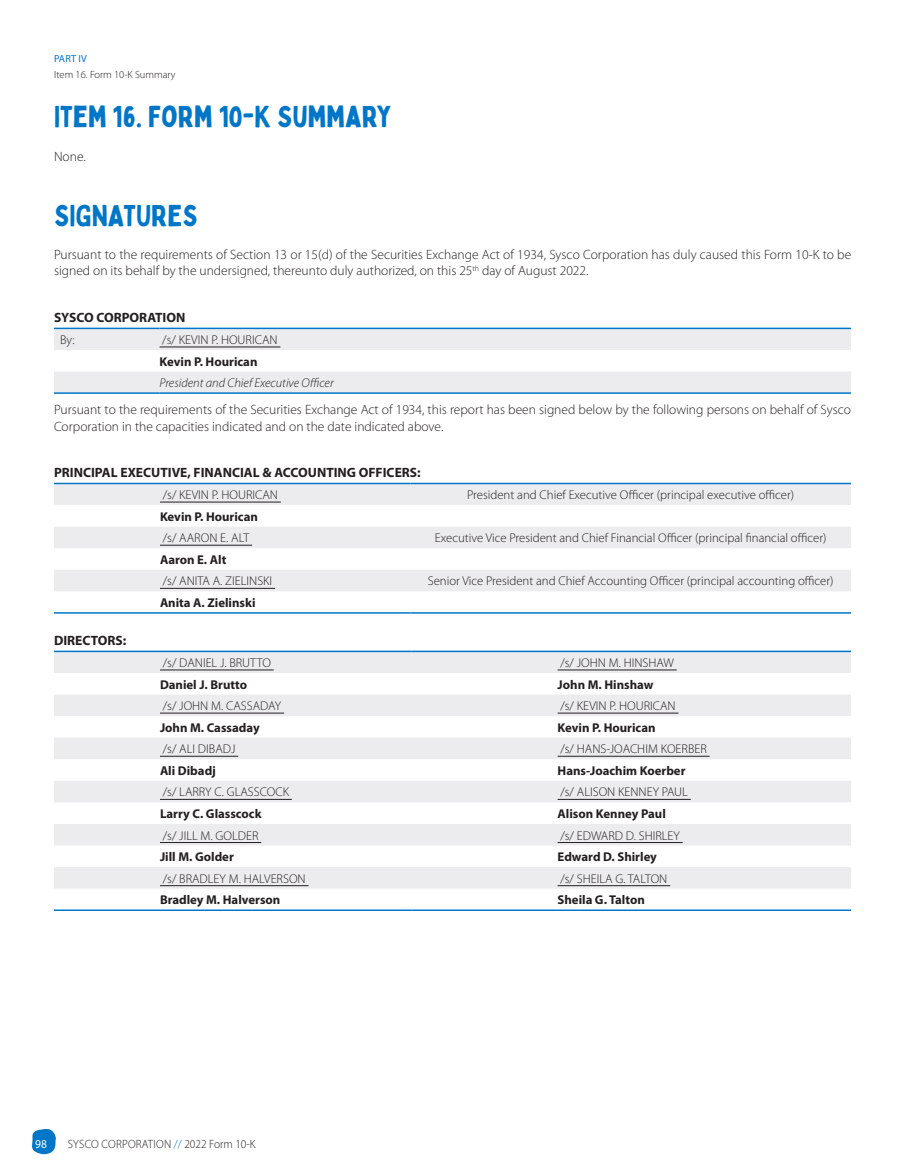
<style>
.page{position:relative;width:905px;height:1175px;background:#fff}
.page>*{position:absolute;margin:0;border:0;box-sizing:border-box;transform-origin:0 0}
.TITLE_2{font:29.7px "Bobby Jones";color:#0076c8}
.p_2COL{font:300 13.5px/16.2px "Myriad Pro";color:#231f20}
._00_Admin_Table_anch{font:700 13.5px "Myriad Pro";color:#231f20}
.p_2COL-2{font:700 13.5px "Myriad Pro";color:#231f20}
.p_1COL{font:300 13.5px "Myriad Pro";color:#231f20}
.tab_courant{font:300 12.75px "Myriad Pro";color:#231f20}
.tab_courant-2{font:700 12.75px "Myriad Pro";color:#231f20}
.tab_courant-3{font:italic 300 12.75px "Myriad Pro";color:#231f20}
.tab_current_R{font:300 12.75px "Myriad Pro";color:#231f20}
.t1{font:300 12px "Myriad Pro";letter-spacing:.015em;color:#231f20;scale:.95 1}
.t2{font:12px "Myriad Pro";color:#fff;scale:.95 1}
.recall_t2{font:300 10.5px "Myriad Pro";color:#231f20}
.t3{font:10.2px "Myriad Pro";letter-spacing:.02em;color:#0076c8}
.s1{color:#0076c8}
</style>
<div class="page">
<svg style="left:54px;top:329px;width:796px;height:63px;fill:#ececee"></svg>
<hr style="left:54px;top:327px;width:105px;height:2px;background:#0076c8">
<hr style="left:159px;top:327px;width:692px;height:2px;background:#0076c8">
<hr style="left:54px;top:392px;width:105px;height:2px;background:#0076c8">
<hr style="left:159px;top:392px;width:692px;height:2px;background:#0076c8">
<hr style="left:159px;top:347px;width:121px;height:1px;background:#231f20">
<svg style="left:54px;top:484px;width:796px;height:107px;fill:#ececee"></svg>
<hr style="left:54px;top:483px;width:356px;height:1px;background:#0076c8">
<hr style="left:410px;top:483px;width:440px;height:1px;background:#0076c8">
<hr style="left:54px;top:612px;width:356px;height:1px;background:#0076c8">
<hr style="left:410px;top:612px;width:440px;height:1px;background:#0076c8">
<hr style="left:160px;top:502px;width:121px;height:1px;background:#231f20">
<hr style="left:160px;top:545px;width:92px;height:1px;background:#231f20">
<hr style="left:160px;top:588px;width:115px;height:1px;background:#231f20">
<svg style="left:54px;top:652px;width:796px;height:236px;fill:#ececee"></svg>
<hr style="left:54px;top:650px;width:357px;height:2px;background:#0076c8">
<hr style="left:411px;top:650px;width:439px;height:2px;background:#0076c8">
<hr style="left:54px;top:909px;width:357px;height:2px;background:#0076c8">
<hr style="left:411px;top:909px;width:439px;height:2px;background:#0076c8">
<hr style="left:160px;top:669px;width:114px;height:1px;background:#231f20">
<hr style="left:557px;top:669px;width:119px;height:1px;background:#231f20">
<hr style="left:160px;top:713px;width:124px;height:1px;background:#231f20">
<hr style="left:557px;top:713px;width:121px;height:1px;background:#231f20">
<hr style="left:160px;top:756px;width:78px;height:1px;background:#231f20">
<hr style="left:557px;top:756px;width:152px;height:1px;background:#231f20">
<hr style="left:160px;top:799px;width:132px;height:1px;background:#231f20">
<hr style="left:557px;top:799px;width:133px;height:1px;background:#231f20">
<hr style="left:160px;top:842px;width:101px;height:1px;background:#231f20">
<hr style="left:557px;top:842px;width:125px;height:1px;background:#231f20">
<hr style="left:160px;top:885px;width:148px;height:1px;background:#231f20">
<hr style="left:557px;top:885px;width:113px;height:1px;background:#231f20">
<svg style="left:32px;top:1128px;width:24px;height:26px"></svg>
<p class="t3" style="left:54px;top:52px;width:34px">PART IV</p>
<p class="recall_t2" style="left:54px;top:68px;width:123px">Item 16. Form 10-K Summary</p>
<p class="TITLE_2" style="left:54px;top:97px;width:339px">ITEM 16. FORM 10-K SUMMARY</p>
<p class="p_1COL" style="left:54px;top:149px;width:33px">None.</p>
<p class="TITLE_2" style="left:54px;top:196px;width:145px">SIGNATURES</p>
<p class="p_2COL" style="left:54px;top:247px;width:798px">Pursuant to the requirements of Section 13 or 15(d) of the Securities Exchange Act of 1934, Sysco Corporation has duly caused this Form 10-K to be signed on its behalf by the undersigned, thereunto duly authorized, on this 25<sup>th</sup> day of August 2022.</p>
<p class="_00_Admin_Table_anch" style="left:54px;top:309px;width:133px">SYSCO CORPORATION</p>
<p class="tab_current_R" style="left:60px;top:333px;width:16px">By:</p>
<p class="tab_courant" style="left:162px;top:333px;width:117px">/s/ KEVIN P. HOURICAN</p>
<p class="tab_courant-2" style="left:159px;top:354px;width:99px">Kevin P. Hourican</p>
<p class="tab_courant-3" style="left:159px;top:376px;width:176px">President and Chief Executive Officer</p>
<p class="p_2COL" style="left:54px;top:402px;width:798px">Pursuant to the requirements of the Securities Exchange Act of 1934, this report has been signed below by the following persons on behalf of Sysco<br>Corporation in the capacities indicated and on the date indicated above.</p>
<p class="_00_Admin_Table_anch" style="left:54px;top:464px;width:368px">PRINCIPAL EXECUTIVE, FINANCIAL &amp; ACCOUNTING OFFICERS:</p>
<p class="tab_courant" style="left:163px;top:488px;width:117px">/s/ KEVIN P. HOURICAN</p>
<p class="tab_courant" style="left:467px;top:488px;width:328px">President and Chief Executive Officer (principal executive officer)</p>
<p class="tab_courant-2" style="left:160px;top:509px;width:99px">Kevin P. Hourican</p>
<p class="tab_courant" style="left:163px;top:531px;width:88px">/s/ AARON E. ALT</p>
<p class="tab_courant" style="left:435px;top:531px;width:393px">Executive Vice President and Chief Financial Officer (principal financial officer)</p>
<p class="tab_courant-2" style="left:160px;top:552px;width:68px">Aaron E. Alt</p>
<p class="tab_courant" style="left:163px;top:574px;width:111px">/s/ ANITA A. ZIELINSKI</p>
<p class="tab_courant" style="left:428px;top:574px;width:407px">Senior Vice President and Chief Accounting Officer (principal accounting officer)</p>
<p class="tab_courant-2" style="left:160px;top:595px;width:97px">Anita A. Zielinski</p>
<p class="p_2COL-2" style="left:54px;top:632px;width:74px">DIRECTORS:</p>
<p class="tab_courant" style="left:163px;top:655px;width:110px">/s/ DANIEL J. BRUTTO</p>
<p class="tab_courant" style="left:560px;top:655px;width:115px">/s/ JOHN M. HINSHAW</p>
<p class="tab_courant-2" style="left:160px;top:677px;width:89px">Daniel J. Brutto</p>
<p class="tab_courant-2" style="left:557px;top:677px;width:97px">John M. Hinshaw</p>
<p class="tab_courant" style="left:163px;top:699px;width:120px">/s/ JOHN M. CASSADAY</p>
<p class="tab_courant" style="left:560px;top:699px;width:117px">/s/ KEVIN P. HOURICAN</p>
<p class="tab_courant-2" style="left:160px;top:720px;width:101px">John M. Cassaday</p>
<p class="tab_courant-2" style="left:557px;top:720px;width:99px">Kevin P. Hourican</p>
<p class="tab_courant" style="left:163px;top:742px;width:74px">/s/ ALI DIBADJ</p>
<p class="tab_courant" style="left:560px;top:742px;width:148px">/s/ HANS-JOACHIM KOERBER</p>
<p class="tab_courant-2" style="left:160px;top:763px;width:57px">Ali Dibadj</p>
<p class="tab_courant-2" style="left:557px;top:763px;width:129px">Hans-Joachim Koerber</p>
<p class="tab_courant" style="left:163px;top:785px;width:128px">/s/ LARRY C. GLASSCOCK</p>
<p class="tab_courant" style="left:560px;top:785px;width:129px">/s/ ALISON KENNEY PAUL</p>
<p class="tab_courant-2" style="left:160px;top:806px;width:103px">Larry C. Glasscock</p>
<p class="tab_courant-2" style="left:557px;top:806px;width:110px">Alison Kenney Paul</p>
<p class="tab_courant" style="left:163px;top:828px;width:97px">/s/ JILL M. GOLDER</p>
<p class="tab_courant" style="left:560px;top:828px;width:121px">/s/ EDWARD D. SHIRLEY</p>
<p class="tab_courant-2" style="left:160px;top:849px;width:75px">Jill M. Golder</p>
<p class="tab_courant-2" style="left:557px;top:849px;width:101px">Edward D. Shirley</p>
<p class="tab_courant" style="left:163px;top:871px;width:144px">/s/ BRADLEY M. HALVERSON</p>
<p class="tab_courant" style="left:560px;top:871px;width:108px">/s/ SHEILA G. TALTON</p>
<p class="tab_courant-2" style="left:160px;top:892px;width:122px">Bradley M. Halverson</p>
<p class="tab_courant-2" style="left:557px;top:892px;width:89px">Sheila G. Talton</p>
<p class="t2" style="left:35px;top:1136px;width:14px">98</p>
<p class="t1" style="left:68px;top:1137px;width:199px">SYSCO CORPORATION <span class="s1">//</span> 2022 Form 10-K</p>
</div>
